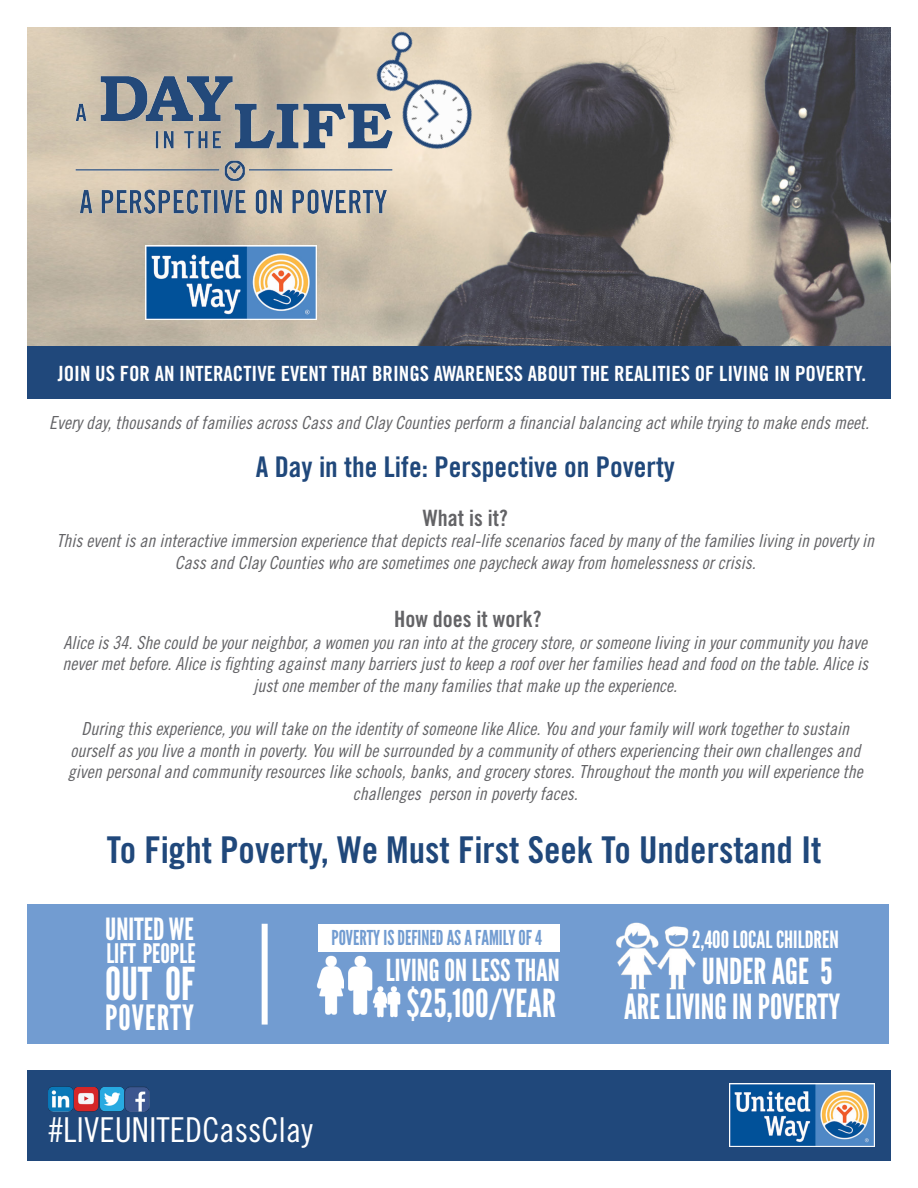
<style>
.page{position:relative;width:918px;height:1188px;background:#fff}
.page>*{position:absolute;margin:0;border:0;box-sizing:border-box;transform-origin:0 0}
.t1{font:45.3px "League Gothic";color:#fff}
.t2{font:38.55px "League Gothic";color:#fff}
.t3{font:36.9px "Trade Gothic Bold Cond Twenty";color:#20487b}
.t4{font:35.85px "League Gothic";color:#fff}
.t5{font:34.8px "League Gothic";letter-spacing:.03em;color:#fff}
.t6{font:34.65px "League Gothic";color:#fff}
.t7{font:34.35px "Trade Gothic Cond Eighteen";color:#fff}
.t8{font:30.6px "League Gothic";color:#fff}
.t9{font:30.3px "League Gothic";color:#fff}
.t10{font:28.5px "Trade Gothic Bold Cond Twenty";color:#20487b}
.t11{font:26.85px "League Gothic";color:#fff}
.t12{font:23.7px "League Gothic";color:#fff}
.t13{font:22.5px "Trade Gothic Bold Cond Twenty";color:#636366}
.t14{font:21px "Trade Gothic Bold Cond Twenty";color:#fff}
.t15{font:20.55px "League Gothic";color:#729cd1}
.t16{font:18px/21.6px "Trade Gothic Cond Eighteen Obl";color:#636366;text-align:center}
</style>
<div class="page">
<div style="left:27px;top:904px;width:861px;height:140px;background:#729cd1"></div>
<div style="left:262px;top:924px;width:6px;height:101px;background:#fff"></div>
<div style="left:318px;top:924px;width:242px;height:27px;background:#fff"></div>
<img style="left:347px;top:951px;width:25px;height:64px">
<img style="left:367px;top:978px;width:20px;height:40px">
<img style="left:387px;top:986px;width:13px;height:32px">
<img style="left:317px;top:951px;width:27px;height:64px">
<img style="left:617px;top:922px;width:79px;height:68px">
<img style="left:27px;top:27px;width:864px;height:319px">
<img style="left:48px;top:27px;width:371px;height:236px">
<img style="left:329px;top:27px;width:181px;height:159px">
<img style="left:146px;top:245px;width:171px;height:74px">
<div style="left:27px;top:346px;width:864px;height:53px;background:#20487b"></div>
<div style="left:27px;top:1070px;width:864px;height:91px;background:#20487b"></div>
<img style="left:729px;top:1084px;width:146px;height:63px">
<img style="left:48px;top:1087px;width:101px;height:24px">
<p class="t14" style="left:58px;top:360px;width:810px">JOIN US FOR AN INTERACTIVE EVENT THAT BRINGS AWARENESS ABOUT THE REALITIES OF LIVING IN POVERTY.</p>
<p class="t16" style="left:49px;top:411px;width:822px">Every day, thousands of families across Cass and Clay Counties perform a financial balancing act while trying to make ends meet.</p>
<p class="t10" style="left:256px;top:450px;width:421px">A Day in the Life: Perspective on Poverty</p>
<p class="t13" style="left:423px;top:504px;width:86px">What is it?</p>
<p class="t16" style="left:57px;top:530px;width:819px">This event is an interactive immersion experience that depicts real-life scenarios faced by many of the families living in poverty in<br>Cass and Clay Counties who are sometimes one paycheck away from homelessness or crisis.</p>
<p class="t13" style="left:394px;top:605px;width:149px">How does it work?</p>
<p class="t16" style="left:63px;top:631px;width:807px">Alice is 34. She could be your neighbor, a women you ran into at the grocery store, or someone living in your community you have never met before. Alice is fighting against many barriers just to keep a roof over her families head and food on the table. Alice is just one member of the many families that make up the experience.</p>
<p class="t16" style="left:68px;top:717px;width:796px">During this experience, you will take on the identity of someone like Alice. You and your family will work together to sustain ourself as you live a month in poverty. You will be surrounded by a community of others experiencing their own challenges and given personal and community resources like schools, banks, and grocery stores. Throughout the month you will experience the challenges person in poverty faces.</p>
<p class="t3" style="left:107px;top:828px;width:716px">To Fight Poverty, We Must First Seek To Understand It</p>
<p class="t8" style="left:105px;top:911px;width:90px">UNITED WE</p>
<p class="t11" style="left:106px;top:937px;width:91px">LIFT PEOPLE</p>
<p class="t1" style="left:105px;top:957px;width:91px">OUT OF</p>
<p class="t5" style="left:105px;top:997px;width:90px">POVERTY</p>
<p class="t15" style="left:331px;top:925px;width:212px">POVERTY IS DEFINED AS A FAMILY OF 4</p>
<p class="t9" style="left:386px;top:952px;width:175px">LIVING ON LESS THAN</p>
<p class="t2" style="left:407px;top:981px;width:151px">$25,100/YEAR</p>
<p class="t7" style="left:48px;top:1109px;width:266px">#LIVEUNITEDCassClay</p>
<p class="t12" style="left:692px;top:926px;width:148px">2,400 LOCAL CHILDREN</p>
<p class="t4" style="left:702px;top:950px;width:132px">UNDER AGE 5</p>
<p class="t6" style="left:624px;top:986px;width:218px">ARE LIVING IN POVERTY</p>
</div>
